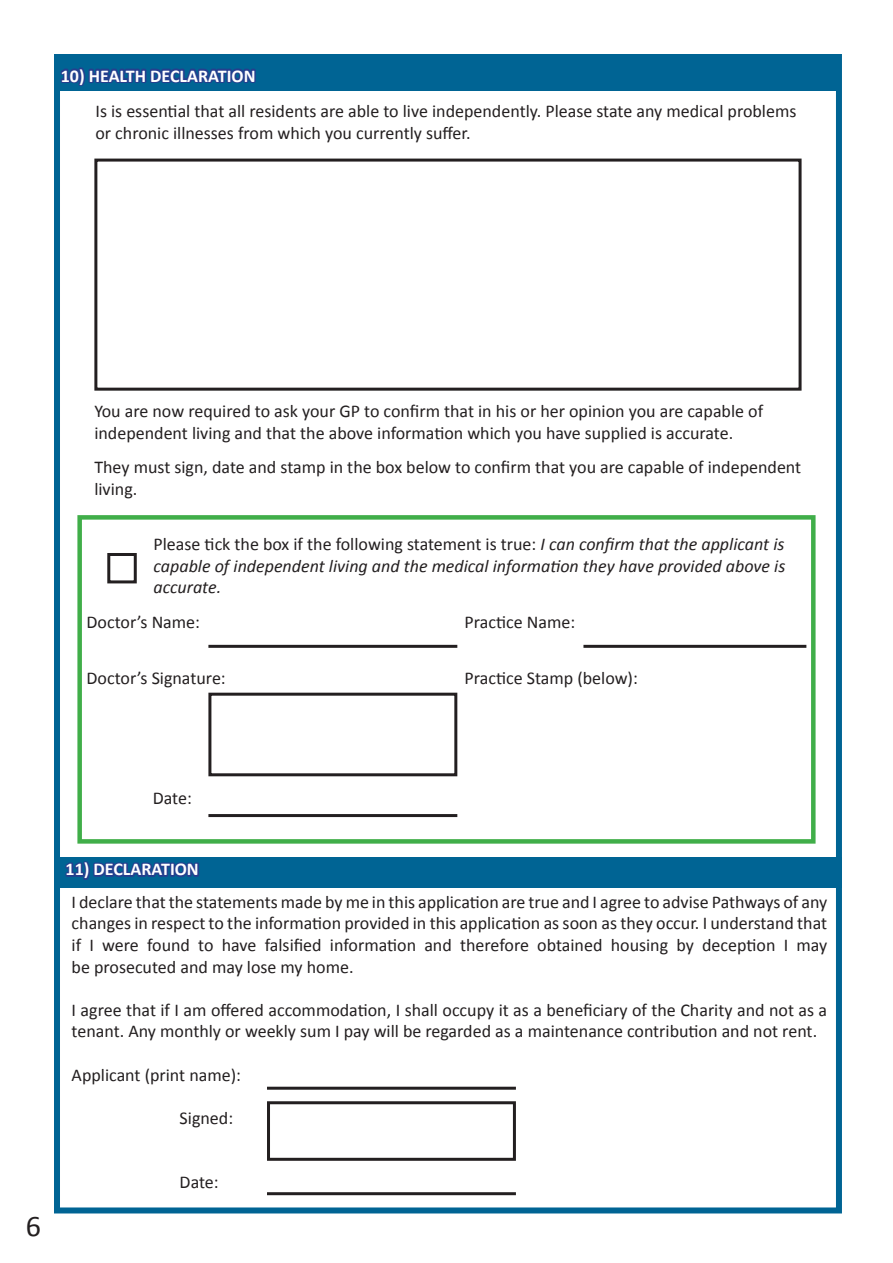
<style>
.page{position:relative;width:893px;height:1263px;background:#fff}
.page>*{position:absolute;margin:0;border:0;box-sizing:border-box;transform-origin:0 0}
.t1{font:30px "Calibri";color:#231f20}
.t2{font:18px/21.6px "Calibri";color:#231f20}
.t3{font:italic 18px/21.6px "Calibri";color:#231f20;text-align:justify}
.t4{font:700 18px "Calibri";color:#fff}
.s1{font-style:normal}
</style>
<div class="page">
<div style="left:54px;top:54px;width:788px;height:1159px;border:6px solid #006494"></div>
<div style="left:60px;top:60px;width:778px;height:30px;background:#006494"></div>
<div style="left:61px;top:68px;width:778px;height:15px;background:#006494"></div>
<svg style="left:59px;top:54px;width:199px;height:38px"></svg>
<hr style="left:208px;top:645px;width:249px;height:3px;background:#231f20">
<hr style="left:583px;top:645px;width:223px;height:3px;background:#231f20">
<div style="left:208px;top:693px;width:249px;height:83px;border:3px solid #231f20"></div>
<hr style="left:208px;top:814px;width:249px;height:3px;background:#231f20">
<div style="left:77px;top:515px;width:738px;height:329px;border:4px solid #40ae49"></div>
<div style="left:94px;top:159px;width:708px;height:232px;border:3px solid #231f20"></div>
<div style="left:107px;top:553px;width:30px;height:30px;border:3px solid #231f20"></div>
<div style="left:57px;top:857px;width:785px;height:30px;background:#006494"></div>
<svg style="left:65px;top:861px;width:134px;height:19px"></svg>
<div style="left:267px;top:1101px;width:249px;height:60px;border:3px solid #231f20"></div>
<hr style="left:267px;top:1087px;width:249px;height:3px;background:#231f20">
<hr style="left:267px;top:1192px;width:249px;height:3px;background:#231f20">
<p class="t4" style="left:61px;top:64px;width:196px">10) HEALTH DECLARATION</p>
<p class="t2" style="left:95px;top:100px;width:702px">Is is essential that all residents are able to live independently. Please state any medical problems or chronic illnesses from which you currently suffer.</p>
<p class="t2" style="left:94px;top:401px;width:670px">You are now required to ask your GP to confirm that in his or her opinion you are capable of</p>
<p class="t2" style="left:94px;top:422px;width:640px">independent living and that the above information which you have supplied is accurate.</p>
<p class="t2" style="left:94px;top:457px;width:708px">They must sign, date and stamp in the box below to confirm that you are capable of independent</p>
<p class="t2" style="left:94px;top:478px;width:44px">living.</p>
<p class="t3" style="left:154px;top:532px;width:633px"><span class="s1">Please tick the box if the following statement is true:</span> I can confirm that the applicant is capable of independent living and the medical information they have provided above is accurate.</p>
<p class="t2" style="left:87px;top:611px;width:115px">Doctor’s Name:</p>
<p class="t2" style="left:465px;top:611px;width:112px">Practice Name:</p>
<p class="t2" style="left:87px;top:667px;width:141px">Doctor’s Signature:</p>
<p class="t2" style="left:465px;top:667px;width:175px">Practice Stamp (below):</p>
<p class="t1" style="left:26px;top:1207px;width:17px">6</p>
<p class="t2" style="left:153px;top:788px;width:41px">Date:</p>
<p class="t4" style="left:66px;top:858px;width:135px">11) DECLARATION</p>
<p class="t2" style="left:72px;top:891px;width:757px">I declare that the statements made by me in this application are true and I agree to advise Pathways of any changes in respect to the information provided in this application as soon as they occur. I understand that</p>
<p class="t2" style="left:72px;top:934px;width:757px">if I were found to have falsified information and therefore obtained housing by deception I may</p>
<p class="t2" style="left:72px;top:956px;width:284px">be prosecuted and may lose my home.</p>
<p class="t2" style="left:72px;top:999px;width:757px">I agree that if I am offered accommodation, I shall occupy it as a beneficiary of the Charity and not as a tenant. Any monthly or weekly sum I pay will be regarded as a maintenance contribution and not rent.</p>
<p class="t2" style="left:72px;top:1064px;width:171px">Applicant (print name):</p>
<p class="t2" style="left:180px;top:1107px;width:55px">Signed:</p>
<p class="t2" style="left:180px;top:1171px;width:41px">Date:</p>
</div>
